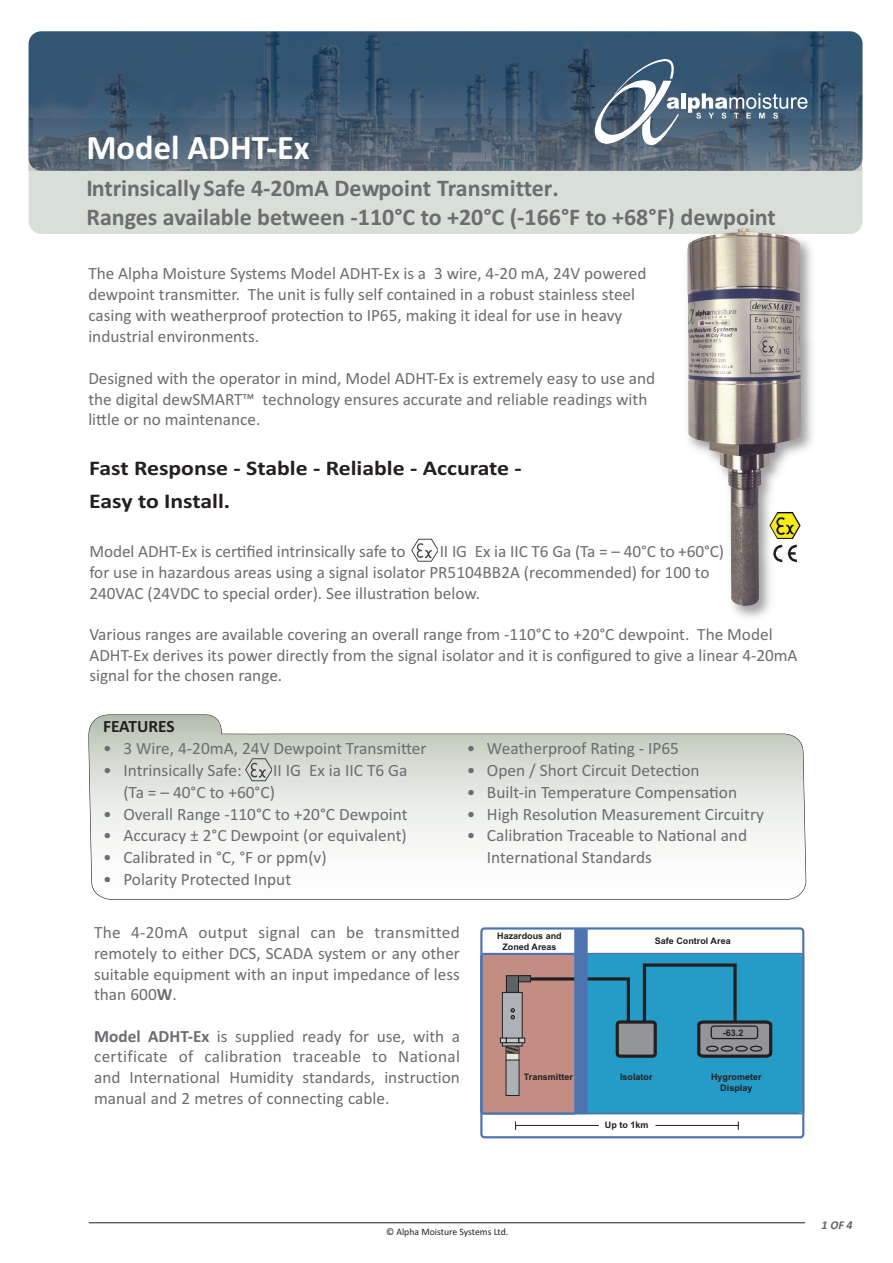
<style>
.page{position:relative;width:893px;height:1263px;background:#fff}
.page>*{position:absolute;margin:0;border:0;box-sizing:border-box;transform-origin:0 0}
.t1{font:700 34.5px "Calibri";color:#fff}
.t2{font:700 24px/28.8px "Calibri";color:#6c6d70}
.t3{font:700 21px/33px "Calibri";color:#231f20;scale:1.13 1}
.t4{font:17.4px/21.8px "Calibri";color:#6c6d70}
.t5{font:700 17.4px "Calibri";color:#231f20}
.t6{font:17.25px/20.7px "Calibri";color:#6c6d70}
.t7{font:italic 700 12px "Calibri";color:#636366}
.t8{font:9.75px "Calibri";color:#231f20}
.t9{font:700 9px/10.6px "Arial";color:#231f20;text-align:center}
.s1{font-weight:700}
</style>
<div class="page">
<svg style="left:88px;top:714px;width:718px;height:186px"></svg>
<div style="left:29px;top:155px;width:834px;height:79px;background:#d8dfd8;border-radius:13px"></div>
<img style="left:29px;top:31px;width:834px;height:140px;border-radius:13px">
<div style="left:29px;top:118px;width:833px;height:53px;background:#231f20;opacity:.1"></div>
<hr style="left:89px;top:1222px;width:716px;height:1px;background:#231f20">
<hr style="left:681px;top:93px;width:4px;height:16px;background:#fff">
<svg style="left:688px;top:93px;width:119px;height:26px;background:#708699"></svg>
<svg style="left:595px;top:59px;width:84px;height:86px"></svg>
<img style="left:733px;top:240px;width:80px;height:378px">
<img style="left:687px;top:228px;width:115px;height:378px">
<img style="left:769px;top:512px;width:32px;height:27px">
<svg style="left:480px;top:927px;width:324px;height:212px"></svg>
<div style="left:574px;top:929px;width:14px;height:185px;background:#4e73b1"></div>
<hr style="left:655px;top:1125px;width:84px;height:1px;background:#231f20">
<hr style="left:516px;top:1125px;width:83px;height:1px;background:#231f20">
<svg style="left:500px;top:954px;width:303px;height:159px;background:#508faa"></svg>
<svg style="left:411px;top:539px;width:27px;height:23px"></svg>
<svg style="left:245px;top:758px;width:27px;height:23px"></svg>
<svg style="left:773px;top:545px;width:24px;height:18px"></svg>
<h1 class="t1" style="left:86px;top:127px;width:225px">Model ADHT-Ex</h1>
<h2 class="t2" style="left:86px;top:173px;width:691px">Intrinsically Safe 4-20mA Dewpoint Transmitter.<br>Ranges available between -110°C to +20°C (-166°F to +68°F) dewpoint</h2>
<p class="t6" style="left:88px;top:263px;width:560px">The Alpha Moisture Systems Model ADHT-Ex is a 3 wire, 4-20 mA, 24V powered dewpoint transmitter. The unit is fully self contained in a robust stainless steel casing with weatherproof protection to IP65, making it ideal for use in heavy industrial environments.</p>
<p class="t6" style="left:88px;top:367px;width:568px">Designed with the operator in mind, Model ADHT-Ex is extremely easy to use and the digital dewSMART™ technology ensures accurate and reliable readings with little or no maintenance.</p>
<p class="t3" style="left:89px;top:451px;width:384px">Fast Response - Stable - Reliable - Accurate -<br>Easy to Install.</p>
<p class="t6" style="left:89px;top:541px;width:636px;text-indent:350px">II IG Ex ia IIC T6 Ga (Ta = – 40°C to +60°C) for use in hazardous areas using a signal isolator PR5104BB2A (recommended) for 100 to<br>240VAC (24VDC to special order). See illustration below.</p>
<p class="t6" style="left:89px;top:624px;width:710px">Various ranges are available covering an overall range from -110°C to +20°C dewpoint. The Model<br>ADHT-Ex derives its power directly from the signal isolator and it is configured to give a linear 4-20mA signal for the chosen range.</p>
<p class="t6" style="left:89px;top:541px;width:318px">Model ADHT-Ex is certified intrinsically safe to</p>
<p class="t5" style="left:103px;top:716px;width:73px">FEATURES</p>
<p class="t4" style="left:103px;top:737px;width:325px">• 3 Wire, 4-20mA, 24V Dewpoint Transmitter</p>
<p class="t4" style="left:103px;top:759px;width:140px">• Intrinsically Safe:</p>
<p class="t4" style="left:123px;top:759px;width:286px;text-indent:150px">II IG Ex ia IIC T6 Ga (Ta = – 40°C to +60°C)</p>
<p class="t4" style="left:103px;top:803px;width:306px">• Overall Range -110°C to +20°C Dewpoint</p>
<p class="t4" style="left:103px;top:824px;width:305px">• Accuracy ± 2°C Dewpoint (or equivalent)</p>
<p class="t4" style="left:103px;top:846px;width:225px">• Calibrated in °C, °F or ppm(v)</p>
<p class="t4" style="left:103px;top:868px;width:190px">• Polarity Protected Input</p>
<p class="t4" style="left:467px;top:737px;width:214px">• Weatherproof Rating - IP65</p>
<p class="t4" style="left:467px;top:759px;width:234px">• Open / Short Circuit Detection</p>
<p class="t4" style="left:467px;top:781px;width:272px">• Built-in Temperature Compensation</p>
<p class="t4" style="left:467px;top:803px;width:299px">• High Resolution Measurement Circuitry</p>
<p class="t4" style="left:487px;top:824px;width:262px;text-indent:-20px">• Calibration Traceable to National and<br>International Standards</p>
<p class="t6" style="left:94px;top:922px;width:367px;text-align:justify">The 4-20mA output signal can be transmitted remotely to either DCS, SCADA system or any other suitable equipment with an input impedance of less than 600<span class="s1">W</span>.</p>
<p class="t6" style="left:94px;top:1025px;width:367px;text-align:justify"><span class="s1">Model ADHT-Ex</span> is supplied ready for use, with a certificate of calibration traceable to National and International Humidity standards, instruction manual and 2 metres of connecting cable.</p>
<p class="t9" style="left:497px;top:930px;width:66px">Hazardous and<br>Zoned Areas</p>
<p class="t9" style="left:655px;top:935px;width:77px">Safe Control Area</p>
<p class="t9" style="left:524px;top:1072px;width:51px">Transmitter</p>
<p class="t9" style="left:723px;top:1027px;width:22px">-63.2</p>
<p class="t9" style="left:620px;top:1072px;width:34px">Isolator</p>
<p class="t9" style="left:711px;top:1072px;width:52px">Hygrometer<br>Display</p>
<p class="t9" style="left:605px;top:1120px;width:45px">Up to 1km</p>
<p class="t8" style="left:386px;top:1225px;width:124px">© Alpha Moisture Systems Ltd.</p>
<p class="t7" style="left:822px;top:1218px;width:33px">1OF4</p>
</div>
